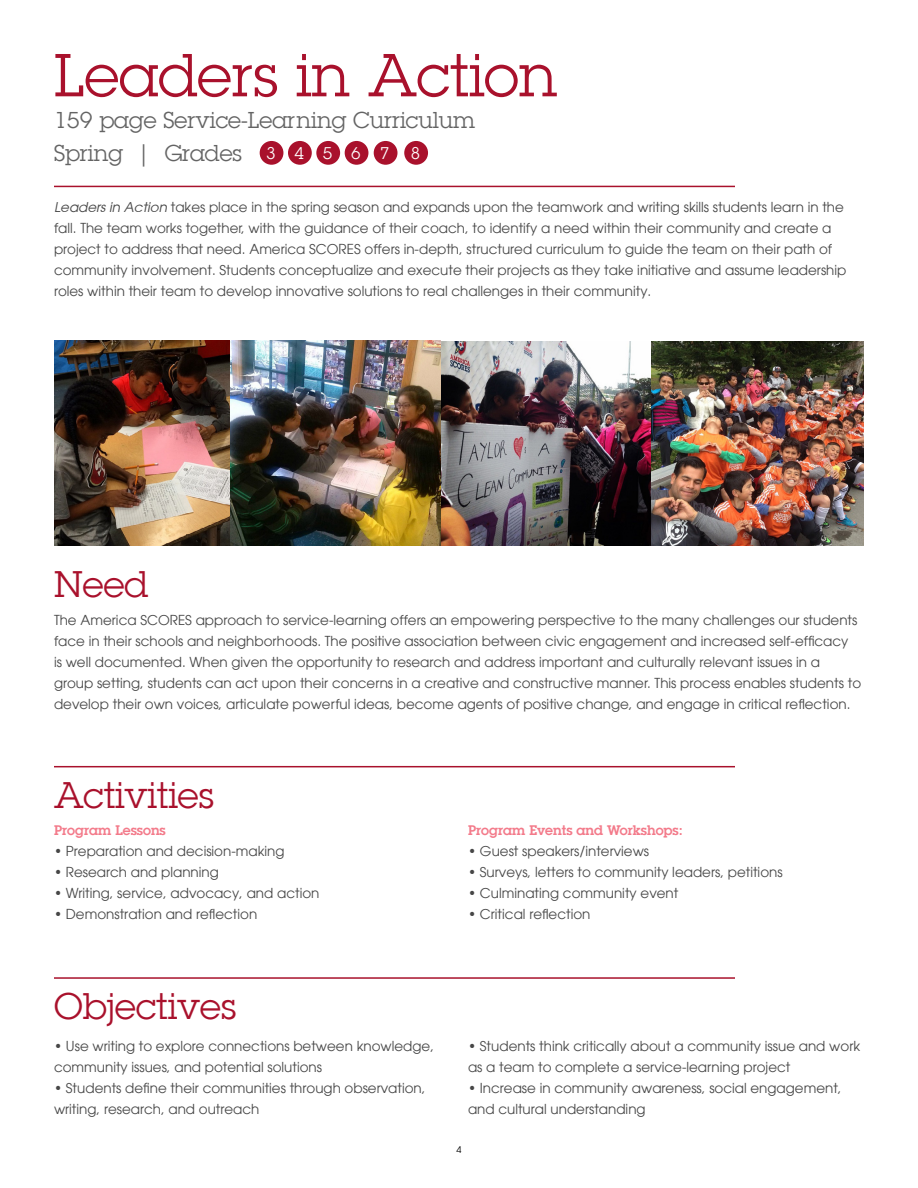
<style>
.page{position:relative;width:918px;height:1188px;background:#fff}
.page>*{position:absolute;margin:0;border:0;box-sizing:border-box;transform-origin:0 0}
.t1{font:59.25px "Lubalin Graph LT";color:#a9112c}
.t2{font:36px "Lubalin Graph LT";color:#a9112c}
.t3{font:22.35px/33px "Lubalin Graph LT";color:#646464}
.t4{font:16.5px "Lubalin Graph LT";color:#fff}
.t5{font:13.5px/21px "Avant Garde";color:#464646}
.t6{font:600 13.5px "Lubalin Graph LT";color:#f37a8a}
.t7{font:9px "Avant Garde";color:#000}
.s1{font-style:italic}
</style>
<div class="page">
<div style="left:260px;top:141px;width:23px;height:24px;background:#a9112c;border-radius:50%"></div>
<div style="left:288px;top:141px;width:24px;height:24px;background:#a9112c;border-radius:50%"></div>
<div style="left:316px;top:141px;width:24px;height:24px;background:#a9112c;border-radius:50%"></div>
<hr style="left:54px;top:186px;width:681px;height:1px;background:#a9112c">
<hr style="left:54px;top:766px;width:681px;height:1px;background:#a9112c">
<hr style="left:54px;top:977px;width:681px;height:2px;background:#a9112c">
<div style="left:345px;top:141px;width:23px;height:24px;background:#a9112c;border-radius:50%"></div>
<div style="left:374px;top:141px;width:23px;height:24px;background:#a9112c;border-radius:50%"></div>
<div style="left:404px;top:141px;width:24px;height:24px;background:#a9112c;border-radius:50%"></div>
<img style="left:54px;top:341px;width:597px;height:204px">
<img style="left:651px;top:341px;width:213px;height:204px">
<h1 class="t1" style="left:54px;top:38px;width:505px">Leaders in Action</h1>
<h3 class="t3" style="left:54px;top:103px;width:423px">159 page Service-Learning Curriculum<br>Spring | Grades</h3>
<p class="t4" style="left:266px;top:143px;width:11px">3</p>
<p class="t4" style="left:351px;top:143px;width:40px">6 7</p>
<p class="t4" style="left:411px;top:143px;width:11px">8</p>
<p class="t4" style="left:294px;top:143px;width:39px">4 5</p>
<p class="t5" style="left:54px;top:196px;width:794px"><span class="s1">Leaders in Action</span> takes place in the spring season and expands upon the teamwork and writing skills students learn in the fall. The team works together, with the guidance of their coach, to identify a need within their community and create a project to address that need. America SCORES offers in-depth, structured curriculum to guide the team on their path of community involvement. Students conceptualize and execute their projects as they take initiative and assume leadership roles within their team to develop innovative solutions to real challenges in their community.</p>
<h2 class="t2" style="left:54px;top:561px;width:96px">Need</h2>
<p class="t5" style="left:54px;top:610px;width:809px">The America SCORES approach to service-learning offers an empowering perspective to the many challenges our students face in their schools and neighborhoods. The positive association between civic engagement and increased self-efficacy<br>is well documented. When given the opportunity to research and address important and culturally relevant issues in a group setting, students can act upon their concerns in a creative and constructive manner. This process enables students to develop their own voices, articulate powerful ideas, become agents of positive change, and engage in critical reflection.</p>
<h2 class="t2" style="left:54px;top:773px;width:161px">Activities</h2>
<p class="t6" style="left:54px;top:821px;width:113px">Program Lessons</p>
<p class="t5" style="left:54px;top:841px;width:232px">• Preparation and decision-making</p>
<p class="t5" style="left:54px;top:862px;width:166px">• Research and planning</p>
<p class="t5" style="left:54px;top:883px;width:267px">• Writing, service, advocacy, and action</p>
<p class="t5" style="left:54px;top:904px;width:205px">• Demonstration and reflection</p>
<p class="t6" style="left:468px;top:821px;width:216px">Program Events and Workshops:</p>
<p class="t5" style="left:468px;top:841px;width:183px">• Guest speakers/interviews</p>
<p class="t5" style="left:468px;top:862px;width:316px">• Surveys, letters to community leaders, petitions</p>
<p class="t5" style="left:468px;top:883px;width:212px">• Culminating community event</p>
<p class="t5" style="left:468px;top:904px;width:124px">• Critical reflection</p>
<h2 class="t2" style="left:54px;top:984px;width:184px">Objectives</h2>
<p class="t5" style="left:54px;top:1035px;width:382px">• Use writing to explore connections between knowledge, community issues, and potential solutions</p>
<p class="t5" style="left:54px;top:1077px;width:373px">• Students define their communities through observation, writing, research, and outreach</p>
<p class="t5" style="left:468px;top:1035px;width:394px">• Students think critically about a community issue and work as a team to complete a service-learning project</p>
<p class="t5" style="left:468px;top:1077px;width:375px">• Increase in community awareness, social engagement, and cultural understanding</p>
<p class="t7" style="left:457px;top:1144px;width:6px">4</p>
</div>
